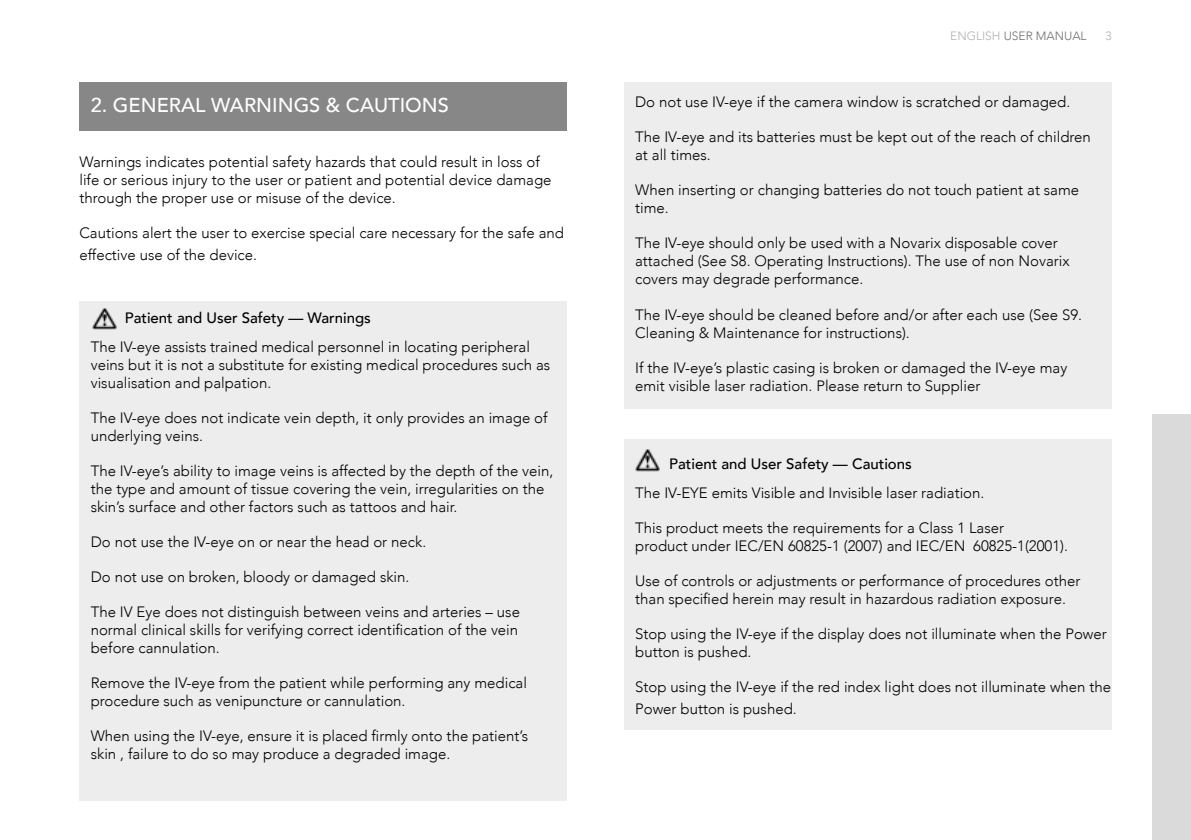
<style>
.page{position:relative;width:1191px;height:840px;background:#fff}
.page>*{position:absolute;margin:0;border:0;box-sizing:border-box;transform-origin:0 0}
.t1{font:500 20px "Avenir";color:#fff}
.t2{font:300 15px/18px "Avenir";color:#000}
.t3{font:500 15px "Avenir";color:#000}
.t4{font:300 12px "Avenir";color:#706f6f}
.t5{font:300 12px "Avenir";color:#b3b2b2}
.s1{color:#b3b2b2}
</style>
<div class="page">
<div style="left:624px;top:439px;width:487px;height:290px;background:#ededed"></div>
<div style="left:624px;top:82px;width:487px;height:326px;background:#ededed"></div>
<div style="left:79px;top:82px;width:488px;height:48px;background:#878787"></div>
<div style="left:79px;top:300px;width:488px;height:499px;background:#ededed"></div>
<img style="left:92px;top:308px;width:24px;height:22px">
<img style="left:636px;top:449px;width:24px;height:22px">
<div style="left:1152px;top:414px;width:39px;height:425px;background:#dadada"></div>
<h1 class="t1" style="left:91px;top:88px;width:360px">2. GENERAL WARNINGS &amp; CAUTIONS</h1>
<p class="t2" style="left:79px;top:153px;width:473px">Warnings indicates potential safety hazards that could result in loss of life or serious injury to the user or patient and potential device damage through the proper use or misuse of the device.</p>
<p class="t2" style="left:79px;top:222px;width:486px;line-height:22px">Cautions alert the user to exercise special care necessary for the safe and effective use of the device.</p>
<p class="t3" style="left:125px;top:304px;width:247px">Patient and User Safety — Warnings</p>
<p class="t2" style="left:91px;top:337px;width:461px">The IV-eye assists trained medical personnel in locating peripheral veins but it is not a substitute for existing medical procedures such as visualisation and palpation.</p>
<p class="t2" style="left:91px;top:408px;width:458px">The IV-eye does not indicate vein depth, it only provides an image of underlying veins.</p>
<p class="t2" style="left:91px;top:461px;width:464px">The IV-eye’s ability to image veins is affected by the depth of the vein, the type and amount of tissue covering the vein, irregularities on the skin’s surface and other factors such as tattoos and hair.</p>
<p class="t2" style="left:91px;top:532px;width:337px">Do not use the IV-eye on or near the head or neck.</p>
<p class="t2" style="left:91px;top:567px;width:320px">Do not use on broken, bloody or damaged skin.</p>
<p class="t2" style="left:91px;top:602px;width:431px">The IV Eye does not distinguish between veins and arteries – use normal clinical skills for verifying correct identification of the vein before cannulation.</p>
<p class="t2" style="left:91px;top:673px;width:438px">Remove the IV-eye from the patient while performing any medical procedure such as venipuncture or cannulation.</p>
<p class="t2" style="left:91px;top:726px;width:439px">When using the IV-eye, ensure it is placed firmly onto the patient’s skin , failure to do so may produce a degraded image.</p>
<p class="t4" style="left:950px;top:29px;width:138px"><span class="s1">ENGLISH</span> USER MANUAL</p>
<p class="t5" style="left:1105px;top:29px;width:8px">3</p>
<p class="t2" style="left:635px;top:93px;width:437px">Do not use IV-eye if the camera window is scratched or damaged.</p>
<p class="t2" style="left:635px;top:128px;width:457px">The IV-eye and its batteries must be kept out of the reach of children at all times.</p>
<p class="t2" style="left:635px;top:181px;width:445px">When inserting or changing batteries do not touch patient at same time.</p>
<p class="t2" style="left:635px;top:234px;width:436px">The IV-eye should only be used with a Novarix disposable cover attached (See S8. Operating Instructions). The use of non Novarix covers may degrade performance.</p>
<p class="t2" style="left:635px;top:305px;width:448px">The IV-eye should be cleaned before and/or after each use (See S9.<br>Cleaning &amp; Maintenance for instructions).</p>
<p class="t2" style="left:635px;top:358px;width:433px">If the IV-eye’s plastic casing is broken or damaged the IV-eye may emit visible laser radiation. Please return to Supplier</p>
<p class="t3" style="left:669px;top:450px;width:244px">Patient and User Safety — Cautions</p>
<p class="t2" style="left:635px;top:483px;width:351px">The IV-EYE emits Visible and Invisible laser radiation.</p>
<p class="t2" style="left:635px;top:518px;width:434px">This product meets the requirements for a Class 1 Laser<br>product under IEC/EN 60825-1 (2007) and IEC/EN 60825-1(2001).</p>
<p class="t2" style="left:635px;top:571px;width:447px">Use of controls or adjustments or performance of procedures other than specified herein may result in hazardous radiation exposure.</p>
<p class="t2" style="left:635px;top:624px;width:473px">Stop using the IV-eye if the display does not illuminate when the Power button is pushed.</p>
<p class="t2" style="left:635px;top:676px;width:477px;line-height:21.6px">Stop using the IV-eye if the red index light does not illuminate when the<br>Power button is pushed.</p>
</div>
